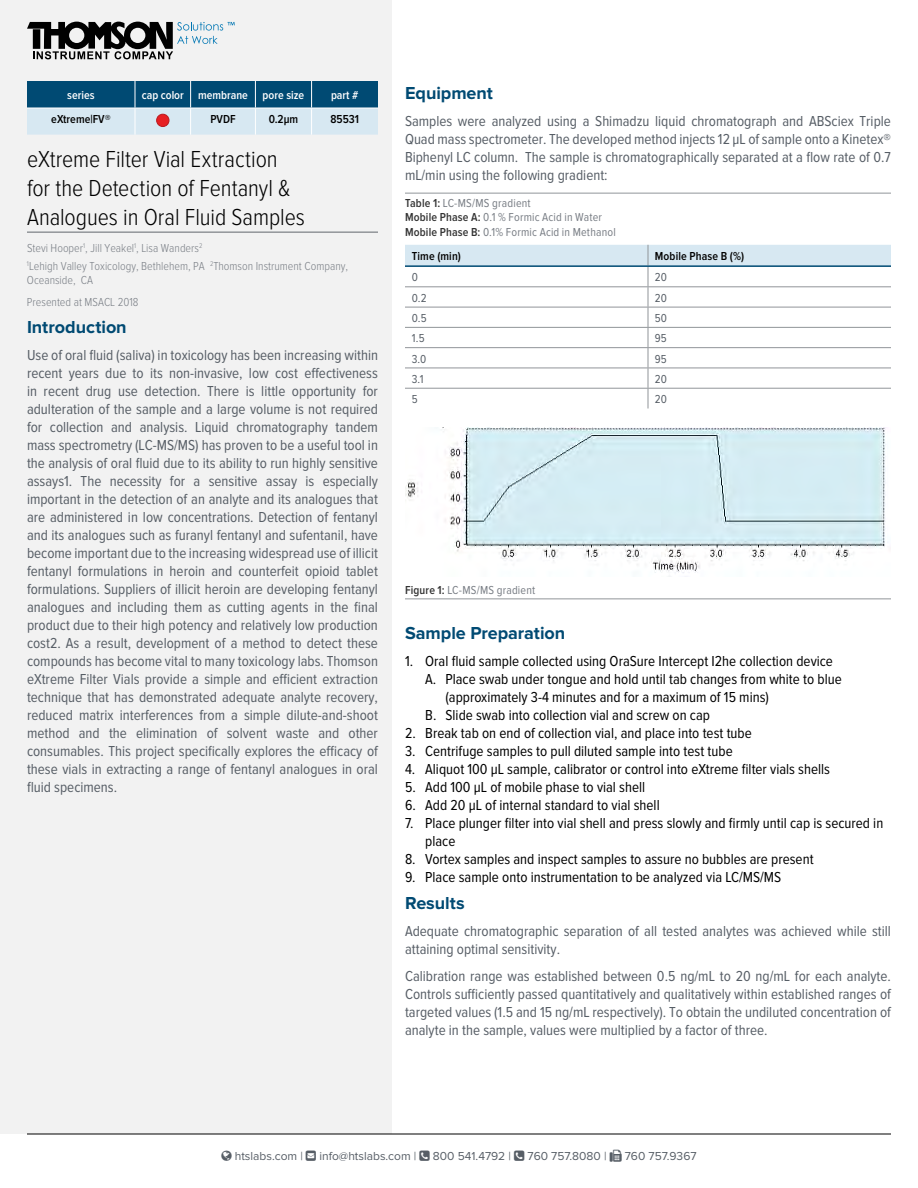
<style>
.page{position:relative;width:918px;height:1188px;background:#fff}
.page>*{position:absolute;margin:0;border:0;box-sizing:border-box;transform-origin:0 0}
.t1{font:300 24px/28.8px "Proxima Nova Cond";letter-spacing:-.005em;color:#000}
.t2{font:700 18px "Proxima Nova";letter-spacing:-.005em;color:#004a73}
.t3{font:15px/18px "Proxima Nova Cond";color:#575e66;text-align:justify}
.t4{font:15px/18px "Proxima Nova Cond";color:#000}
.t5{font:300 12px/18px "Proxima Nova Cond";color:#797e85}
.t6{font:12px/14.4px "Proxima Nova Cond";letter-spacing:.015em;color:#797e85}
.t7{font:12px "Proxima Nova";color:#575e66}
.t8{font:600 12px "Proxima Nova Cond";color:#000}
.t9{font:600 12px "Proxima Nova Cond";color:#fff}
.t10{font:12px "Proxima Nova Cond";letter-spacing:.005em;color:#575e66}
.s1{font-weight:600;color:#333}
</style>
<div class="page">
<div style="left:0;top:0;width:392px;height:1134px;background:#f2f2f2"></div>
<svg style="left:27px;top:22px;width:208px;height:37px"></svg>
<hr style="left:27px;top:1134px;width:864px;height:1px;background:#000">
<hr style="left:27px;top:231px;width:351px;height:2px;background:#919599">
<svg style="left:27px;top:81px;width:351px;height:54px;background:#6f9bb4"></svg>
<div style="left:157px;top:114px;width:12px;height:13px;background:#e71f23;border-radius:50%"></div>
<div style="left:156px;top:114px;width:13px;height:13px;border:1px solid #ba1b20;border-radius:50%"></div>
<hr style="left:405px;top:193px;width:486px;height:1px;background:#919599">
<hr style="left:405px;top:598px;width:486px;height:1px;background:#919599">
<svg style="left:405px;top:245px;width:486px;height:163px"></svg>
<hr style="left:405px;top:265px;width:243px;height:2px;background:#004a73">
<hr style="left:648px;top:265px;width:243px;height:2px;background:#004a73">
<img style="left:405px;top:427px;width:482px;height:146px">
<p class="t9" style="left:67px;top:90px;width:29px">series</p>
<p class="t9" style="left:142px;top:90px;width:164px">cap color membrane pore size</p>
<p class="t9" style="left:331px;top:90px;width:29px">part #</p>
<p class="t8" style="left:51px;top:114px;width:61px">eXtreme|FV®</p>
<p class="t8" style="left:210px;top:114px;width:27px">PVDF</p>
<p class="t8" style="left:269px;top:114px;width:31px">0.2µm</p>
<p class="t8" style="left:330px;top:114px;width:30px">85531</p>
<h1 class="t1" style="left:27px;top:146px;width:279px">eXtreme Filter Vial Extraction for the Detection of Fentanyl &amp;<br>Analogues in Oral Fluid Samples</h1>
<p class="t5" style="left:27px;top:240px;width:323px">Stevi Hooper<sup>1</sup>, Jill Yeakel<sup>1</sup>, Lisa Wanders<sup>2<br>1</sup>Lehigh Valley Toxicology, Bethlehem, PA <sup>2</sup>Thomson Instrument Company,</p>
<p class="t5" style="left:27px;top:270px;width:113px;line-height:21.6px">Oceanside, CA<br>Presented at MSACL 2018</p>
<p class="t2" style="left:27px;top:319px;width:101px">Introduction</p>
<p class="t3" style="left:27px;top:347px;width:353px">Use of oral fluid (saliva) in toxicology has been increasing within recent years due to its non-invasive, low cost effectiveness in recent drug use detection. There is little opportunity for adulteration of the sample and a large volume is not required for collection and analysis. Liquid chromatography tandem mass spectrometry (LC-MS/MS) has proven to be a useful tool in the analysis of oral fluid due to its ability to run highly sensitive assays1. The necessity for a sensitive assay is especially important in the detection of an analyte and its analogues that are administered in low concentrations. Detection of fentanyl and its analogues such as furanyl fentanyl and sufentanil, have become important due to the increasing widespread use of illicit fentanyl formulations in heroin and counterfeit opioid tablet formulations. Suppliers of illicit heroin are developing fentanyl analogues and including them as cutting agents in the final product due to their high potency and relatively low production cost2. As a result, development of a method to detect these compounds has become vital to many toxicology labs. Thomson eXtreme Filter Vials provide a simple and efficient extraction technique that has demonstrated adequate analyte recovery, reduced matrix interferences from a simple dilute-and-shoot method and the elimination of solvent waste and other consumables. This project specifically explores the efficacy of these vials in extracting a range of fentanyl analogues in oral fluid specimens.</p>
<p class="t2" style="left:405px;top:85px;width:90px">Equipment</p>
<p class="t3" style="left:405px;top:113px;width:488px">Samples were analyzed using a Shimadzu liquid chromatograph and ABSciex Triple Quad mass spectrometer. The developed method injects 12 µL of sample onto a Kinetex® Biphenyl LC column. The sample is chromatographically separated at a flow rate of 0.7 mL/min using the following gradient:</p>
<p class="t6" style="left:405px;top:196px;width:212px"><span class="s1">Table 1:</span> LC-MS/MS gradient<br><span class="s1">Mobile Phase A:</span> 0.1 % Formic Acid in Water<br><span class="s1">Mobile Phase B:</span> 0.1% Formic Acid in Methanol</p>
<p class="t8" style="left:412px;top:251px;width:51px">Time (min)</p>
<p class="t8" style="left:655px;top:251px;width:91px">Mobile Phase B (%)</p>
<p class="t10" style="left:412px;top:272px;width:8px">0</p>
<p class="t10" style="left:655px;top:272px;width:14px">20</p>
<p class="t10" style="left:412px;top:292px;width:17px">0.2</p>
<p class="t10" style="left:655px;top:292px;width:14px">20</p>
<p class="t10" style="left:412px;top:312px;width:16px">0.5</p>
<p class="t10" style="left:655px;top:312px;width:14px">50</p>
<p class="t10" style="left:412px;top:333px;width:14px">1.5</p>
<p class="t10" style="left:655px;top:333px;width:13px">95</p>
<p class="t10" style="left:412px;top:353px;width:16px">3.0</p>
<p class="t10" style="left:655px;top:353px;width:13px">95</p>
<p class="t10" style="left:412px;top:373px;width:14px">3.1</p>
<p class="t10" style="left:655px;top:373px;width:14px">20</p>
<p class="t10" style="left:412px;top:394px;width:7px">5</p>
<p class="t10" style="left:655px;top:394px;width:14px">20</p>
<p class="t6" style="left:405px;top:583px;width:132px"><span class="s1">Figure 1:</span> LC-MS/MS gradient</p>
<p class="t2" style="left:405px;top:625px;width:162px">Sample Preparation</p>
<p class="t4" style="left:405px;top:653px;width:429px">1. Oral fluid sample collected using OraSure Intercept I2he collection device</p>
<p class="t4" style="left:425px;top:671px;width:418px">A. Place swab under tongue and hold until tab changes from white to blue</p>
<p class="t4" style="left:446px;top:689px;width:325px">(approximately 3-4 minutes and for a maximum of 15 mins)</p>
<p class="t4" style="left:425px;top:707px;width:286px">B. Slide swab into collection vial and screw on cap</p>
<p class="t4" style="left:405px;top:725px;width:348px">2. Break tab on end of collection vial, and place into test tube</p>
<p class="t4" style="left:405px;top:743px;width:329px">3. Centrifuge samples to pull diluted sample into test tube</p>
<p class="t4" style="left:405px;top:761px;width:427px">4. Aliquot 100 µL sample, calibrator or control into eXtreme filter vials shells</p>
<p class="t4" style="left:405px;top:779px;width:242px">5. Add 100 µL of mobile phase to vial shell</p>
<p class="t4" style="left:405px;top:797px;width:256px">6. Add 20 µL of internal standard to vial shell</p>
<p class="t4" style="left:425px;top:815px;width:460px;text-indent:-20px">7. Place plunger filter into vial shell and press slowly and firmly until cap is secured in place</p>
<p class="t4" style="left:405px;top:851px;width:410px">8. Vortex samples and inspect samples to assure no bubbles are present</p>
<p class="t4" style="left:405px;top:869px;width:378px">9. Place sample onto instrumentation to be analyzed via LC/MS/MS</p>
<p class="t2" style="left:405px;top:895px;width:61px">Results</p>
<p class="t3" style="left:405px;top:923px;width:487px">Adequate chromatographic separation of all tested analytes was achieved while still attaining optimal sensitivity.</p>
<p class="t3" style="left:405px;top:968px;width:488px">Calibration range was established between 0.5 ng/mL to 20 ng/mL for each analyte.<br>Controls sufficiently passed quantitatively and qualitatively within established ranges of targeted values (1.5 and 15 ng/mL respectively). To obtain the undiluted concentration of analyte in the sample, values were multiplied by a factor of three.</p>
<p class="t7" style="left:235px;top:1150px;width:70px">htslabs.com |</p>
<p class="t7" style="left:319px;top:1150px;width:99px">info@htslabs.com |</p>
<p class="t7" style="left:433px;top:1150px;width:80px">800 541.4792 |</p>
<p class="t7" style="left:528px;top:1150px;width:81px">760 757.8080 |</p>
<p class="t7" style="left:625px;top:1150px;width:73px">760 757.9367</p>
</div>
